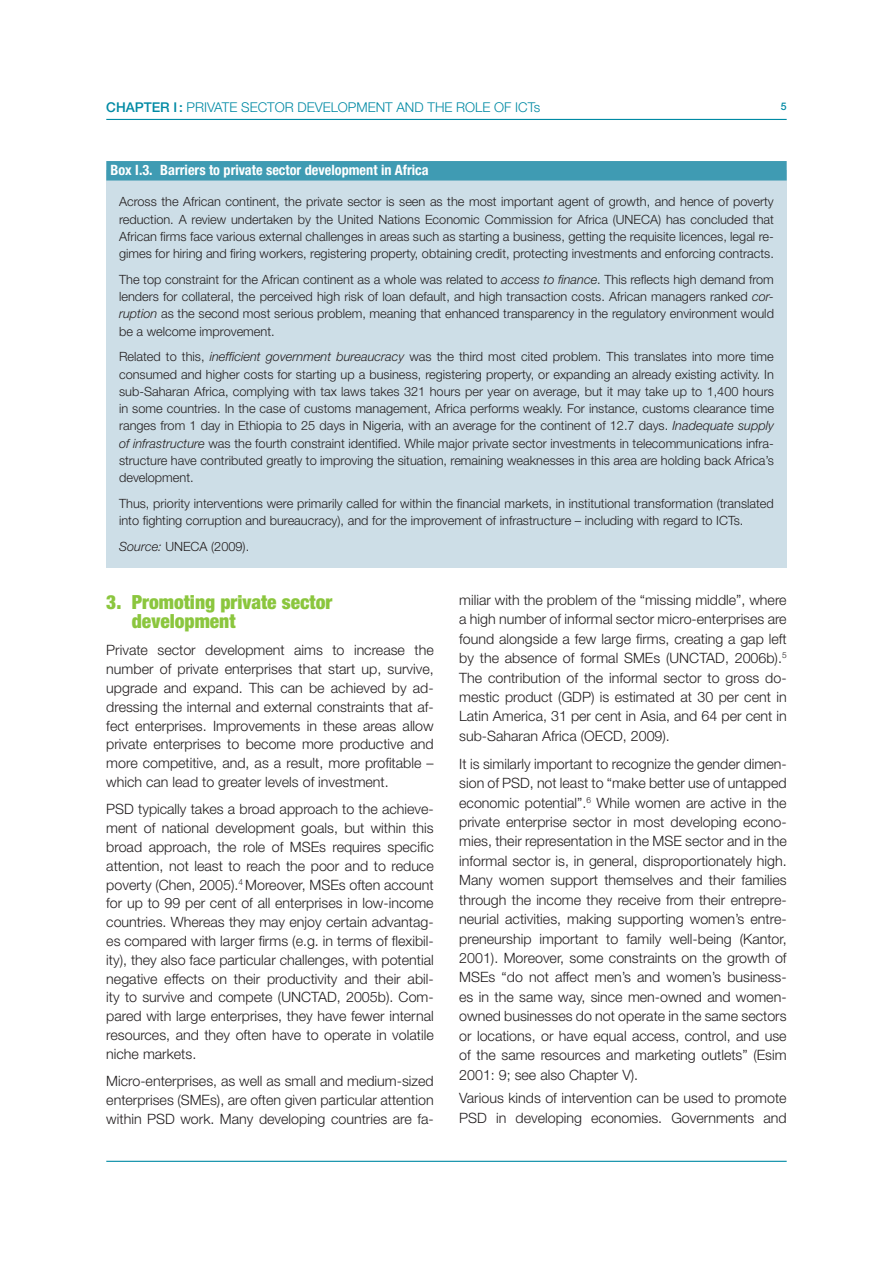
<style>
.page{position:relative;width:893px;height:1263px;background:#fff}
.page>*{position:absolute;margin:0;border:0;box-sizing:border-box;transform-origin:0 0}
.t1{font:900 condensed 19.5px/19.5px "Helvetica Neue LT Std";color:#8bc63e}
.t2{font:300 14.25px/18.8px "Helvetica Neue LT Std";color:#231f20;text-align:justify}
.t3{font:700 condensed 14.25px "Helvetica Neue LT Std";color:#fff}
.t4{font:300 13.5px "Helvetica Neue LT Std";color:#008aa4}
.t5{font:300 12.75px/17.2px "Helvetica Neue LT Std";color:#231f20;text-align:justify}
.t6{font:500 10.5px "Helvetica Neue LT Std";color:#008aa4}
.s1{font-weight:500}
.s2{font-style:italic}
</style>
<div class="page">
<hr style="left:106px;top:119px;width:681px;height:1px;background:#008aa4">
<hr style="left:106px;top:1161px;width:681px;height:1px;background:#008aa4">
<div style="left:106px;top:170px;width:681px;height:398px;background:#cddee7"></div>
<div style="left:106px;top:161px;width:681px;height:20px;background:#3f9bb3"></div>
<p class="t4" style="left:106px;top:99px;width:435px"><span class="s1">CHAPTER I :</span> PRIVATE SECTOR DEVELOPMENT AND THE ROLE OF ICTs</p>
<p class="t6" style="left:781px;top:100px;width:7px">5</p>
<p class="t3" style="left:111px;top:162px;width:320px">Box I.3. Barriers to private sector development in Africa</p>
<p class="t5" style="left:119px;top:193px;width:656px">Across the African continent, the private sector is seen as the most important agent of growth, and hence of poverty reduction. A review undertaken by the United Nations Economic Commission for Africa (UNECA) has concluded that African firms face various external challenges in areas such as starting a business, getting the requisite licences, legal re&shy;gimes for hiring and firing workers, registering property, obtaining credit, protecting investments and enforcing contracts.</p>
<p class="t5" style="left:119px;top:270px;width:656px">The top constraint for the African continent as a whole was related to <span class="s2">access to finance</span>. This reflects high demand from lenders for collateral, the perceived high risk of loan default, and high transaction costs. African managers ranked <span class="s2">cor&shy;ruption</span> as the second most serious problem, meaning that enhanced transparency in the regulatory environment would be a welcome improvement.</p>
<p class="t5" style="left:119px;top:348px;width:656px">Related to this, <span class="s2">inefficient government bureaucracy</span> was the third most cited problem. This translates into more time consumed and higher costs for starting up a business, registering property, or expanding an already existing activity. In sub-Saharan Africa, complying with tax laws takes 321 hours per year on average, but it may take up to 1,400 hours in some countries. In the case of customs management, Africa performs weakly. For instance, customs clearance time ranges from 1 day in Ethiopia to 25 days in Nigeria, with an average for the continent of 12.7 days. <span class="s2">Inadequate supply of infrastructure</span> was the fourth constraint identified. While major private sector investments in telecommunications infra&shy;structure have contributed greatly to improving the situation, remaining weaknesses in this area are holding back Africa’s development.</p>
<p class="t5" style="left:119px;top:494px;width:656px">Thus, priority interventions were primarily called for within the financial markets, in institutional transformation (translated into fighting corruption and bureaucracy), and for the improvement of infrastructure – including with regard to ICTs.</p>
<p class="t5" style="left:119px;top:537px;width:132px"><span class="s2">Source:</span> UNECA (2009).</p>
<h1 class="t1" style="left:132px;top:592px;width:202px;text-indent:-26px">3. Promoting private sector development</h1>
<p class="t2" style="left:106px;top:641px;width:329px">Private sector development aims to increase the number of private enterprises that start up, survive, upgrade and expand. This can be achieved by ad&shy;dressing the internal and external constraints that af&shy;fect enterprises. Improvements in these areas allow private enterprises to become more productive and more competitive, and, as a result, more profitable – which can lead to greater levels of investment.</p>
<p class="t2" style="left:106px;top:799px;width:329px">PSD typically takes a broad approach to the achieve&shy;ment of national development goals, but within this broad approach, the role of MSEs requires specific attention, not least to reach the poor and to reduce poverty (Chen, 2005).<sup>4</sup> Moreover, MSEs often account for up to 99 per cent of all enterprises in low-income countries. Whereas they may enjoy certain advantag&shy;es compared with larger firms (e.g. in terms of flexibil&shy;ity), they also face particular challenges, with potential negative effects on their productivity and their abil&shy;ity to survive and compete (UNCTAD, 2005b). Com&shy;pared with large enterprises, they have fewer internal resources, and they often have to operate in volatile niche markets.</p>
<p class="t2" style="left:106px;top:1071px;width:329px">Micro-enterprises, as well as small and medium-sized enterprises (SMEs), are often given particular attention within PSD work. Many developing countries are fa-</p>
<p class="t2" style="left:459px;top:590px;width:329px;line-height:19.5px">miliar with the problem of the “missing middle”, where a high number of informal sector micro-enterprises are found alongside a few large firms, creating a gap left by the absence of formal SMEs (UNCTAD, 2006b).<sup>5<br></sup>The contribution of the informal sector to gross do&shy;mestic product (GDP) is estimated at 30 per cent in Latin America, 31 per cent in Asia, and 64 per cent in sub-Saharan Africa (OECD, 2009).</p>
<p class="t2" style="left:459px;top:754px;width:329px;line-height:19.4px">It is similarly important to recognize the gender dimen&shy;sion of PSD, not least to “make better use of untapped economic potential”.<sup>6</sup> While women are active in the private enterprise sector in most developing econo&shy;mies, their representation in the MSE sector and in the informal sector is, in general, disproportionately high.<br>Many women support themselves and their families through the income they receive from their entrepre&shy;neurial activities, making supporting women’s entre&shy;preneurship important to family well-being (Kantor, 2001). Moreover, some constraints on the growth of MSEs “do not affect men’s and women’s business&shy;es in the same way, since men-owned and women&shy;owned businesses do not operate in the same sectors or locations, or have equal access, control, and use of the same resources and marketing outlets” (Esim 2001: 9; see also Chapter V).</p>
<p class="t2" style="left:459px;top:1088px;width:329px;line-height:19.4px">Various kinds of intervention can be used to promote<br>PSD in developing economies. Governments and</p>
</div>
